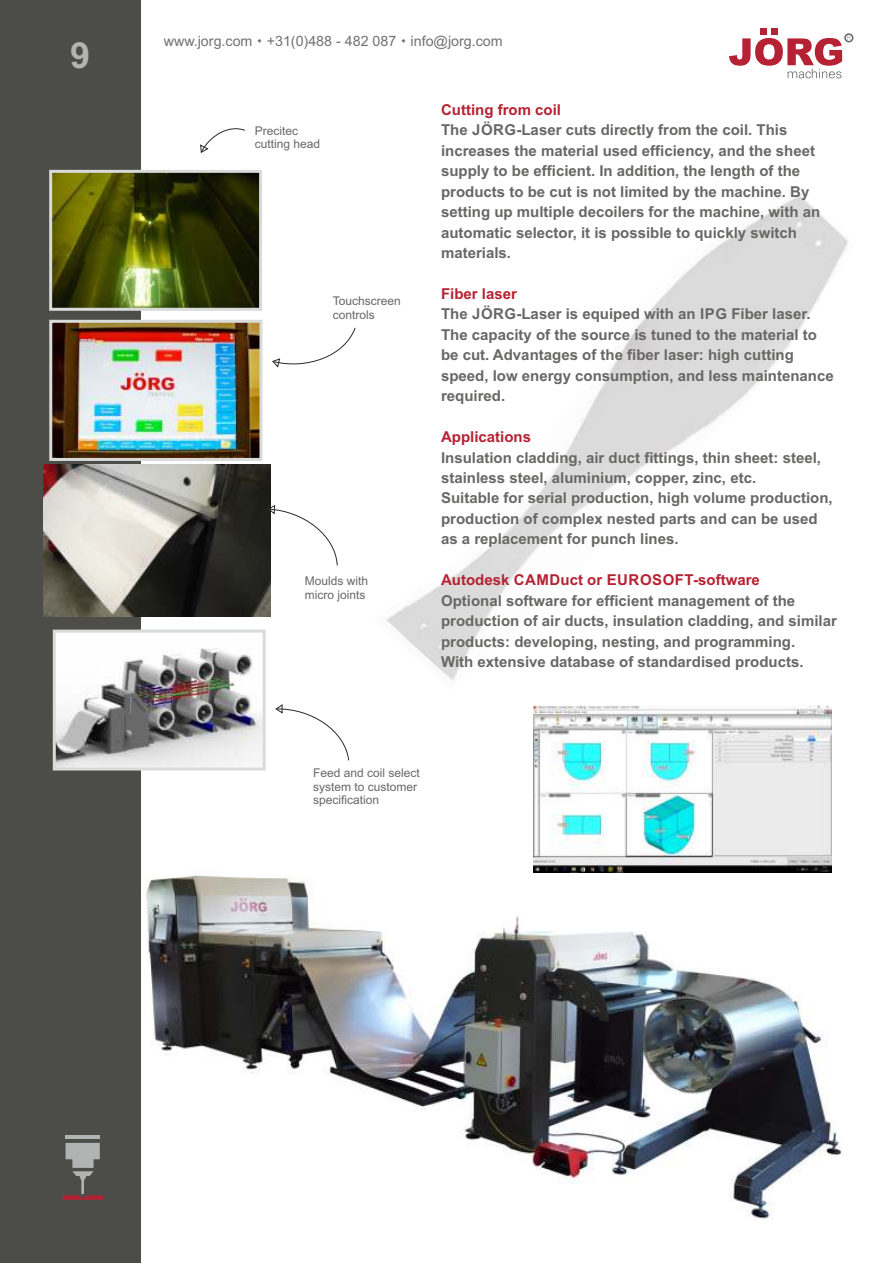
<style>
.page{position:relative;width:893px;height:1263px;background:#fff}
.page>*{position:absolute;margin:0;border:0;box-sizing:border-box;transform-origin:0 0}
.t1{font:700 36px "Arial";color:#b2b3b3}
.t2{font:700 15px/20.4px "Arial";color:#676766}
.t3{font:700 15px "Arial";color:#b52233}
.t4{font:14.25px "Arial";color:#727271}
.t5{font:12px/13.4px "Arial";color:#676766}
</style>
<div class="page">
<div style="left:0;top:0;width:141px;height:1263px;background:#4c4c48"></div>
<img style="left:44px;top:464px;width:226px;height:152px">
<svg style="left:268px;top:505px;width:70px;height:61px"></svg>
<img style="left:53px;top:324px;width:205px;height:133px">
<div style="left:49px;top:320px;width:213px;height:141px;border:3px solid #d9dada"></div>
<svg style="left:272px;top:327px;width:84px;height:41px"></svg>
<img style="left:53px;top:174px;width:205px;height:133px">
<div style="left:49px;top:170px;width:213px;height:141px;border:3px solid #d9dada"></div>
<img style="left:57px;top:634px;width:205px;height:132px">
<div style="left:53px;top:630px;width:213px;height:140px;border:3px solid #d9dada"></div>
<svg style="left:276px;top:704px;width:73px;height:57px"></svg>
<svg style="left:200px;top:128px;width:45px;height:25px"></svg>
<img style="left:386px;top:195px;width:462px;height:486px">
<img style="left:146px;top:860px;width:698px;height:360px">
<img style="left:533px;top:705px;width:298px;height:168px">
<hr style="left:66px;top:1135px;width:34px;height:4px;background:#b2b3b3">
<svg style="left:63px;top:1143px;width:40px;height:57px"></svg>
<div style="left:760px;top:28px;width:6px;height:7px;background:#b52233"></div>
<div style="left:772px;top:28px;width:6px;height:7px;background:#b52233"></div>
<svg style="left:729px;top:38px;width:113px;height:40px"></svg>
<div style="left:844px;top:33px;width:9px;height:9px;border:2px solid #676766;border-radius:50%"></div>
<h1 class="t1" style="left:70px;top:42px;width:22px">9</h1>
<p class="t4" style="left:164px;top:36px;width:341px">www.jorg.com +31(0)488 - 482 087 info@jorg.com</p>
<p class="t5" style="left:255px;top:125px;width:67px">Precitec cutting head</p>
<p class="t5" style="left:333px;top:295px;width:70px">Touchscreen controls</p>
<p class="t5" style="left:305px;top:576px;width:65px">Moulds with micro joints</p>
<p class="t3" style="left:441px;top:104px;width:121px">Cutting from coil</p>
<p class="t2" style="left:441px;top:121px;width:381px">The JÖRG-Laser cuts directly from the coil. This increases the material used efficiency, and the sheet supply to be efficient. In addition, the length of the products to be cut is not limited by the machine. By setting up multiple decoilers for the machine, with an automatic selector, it is possible to quickly switch materials.</p>
<p class="t3" style="left:441px;top:288px;width:77px">Fiber laser</p>
<p class="t2" style="left:441px;top:305px;width:394px">The JÖRG-Laser is equiped with an IPG Fiber laser.<br>The capacity of the source is tuned to the material to be cut. Advantages of the fiber laser: high cutting speed, low energy consumption, and less maintenance required.</p>
<p class="t3" style="left:441px;top:431px;width:92px">Applications</p>
<p class="t2" style="left:441px;top:448px;width:382px">Insulation cladding, air duct fittings, thin sheet: steel, stainless steel, aluminium, copper, zinc, etc.</p>
<p class="t2" style="left:441px;top:489px;width:393px">Suitable for serial production, high volume production, production of complex nested parts and can be used as a replacement for punch lines.</p>
<p class="t3" style="left:441px;top:574px;width:320px">Autodesk CAMDuct or EUROSOFT-software</p>
<p class="t2" style="left:441px;top:591px;width:397px">Optional software for efficient management of the production of air ducts, insulation cladding, and similar products: developing, nesting, and programming.<br>With extensive database of standardised products.</p>
<p class="t5" style="left:313px;top:767px;width:108px">Feed and coil select system to customer specification</p>
</div>
